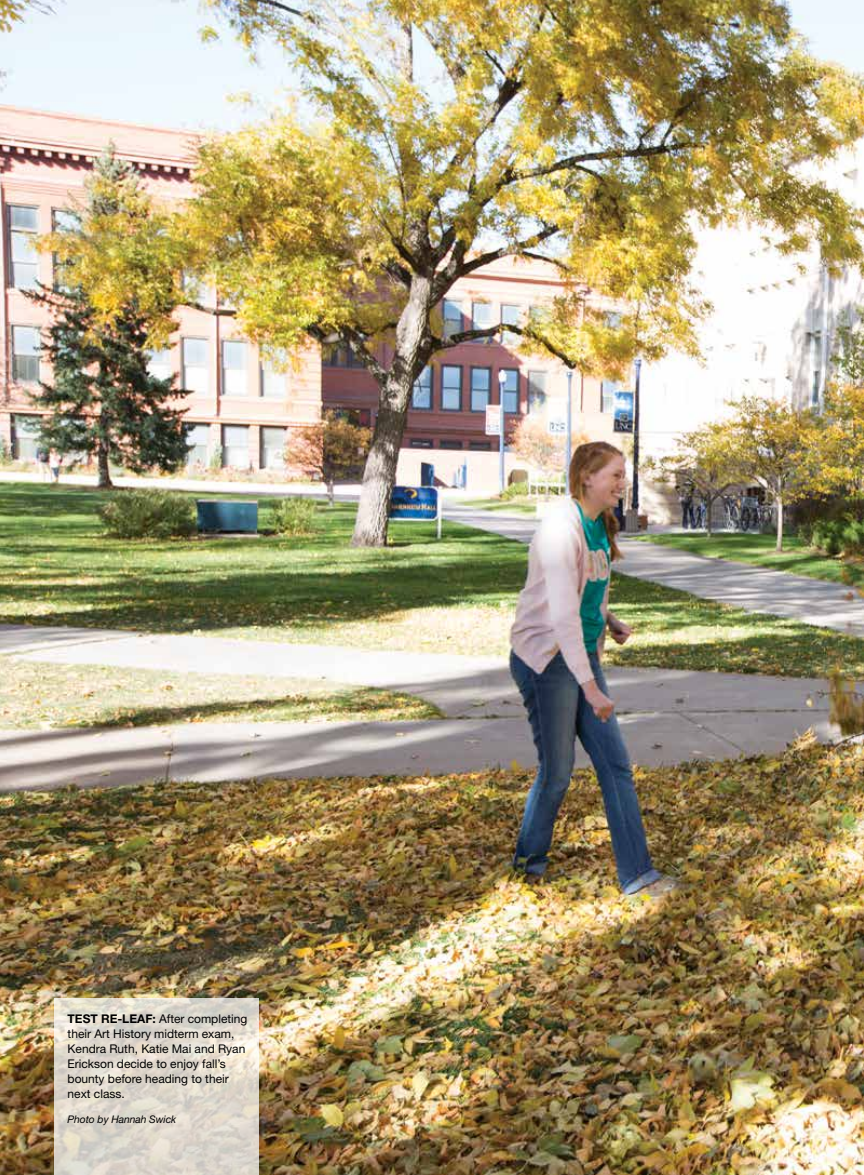
<style>
.page{position:relative;width:864px;height:1175px;background:#fff}
.page>*{position:absolute;margin:0;border:0;box-sizing:border-box;transform-origin:0 0}
.t1{font:12px/15px "Helvetica Neue LT Std";color:#000}
.t2{font:700 12px "Helvetica Neue LT Std";color:#000}
.t3{font:italic 10.5px "Helvetica Neue LT Std";letter-spacing:-.01em;color:#000}
.s1{font-weight:700}
</style>
<div class="page">
<img style="left:0;top:0;width:864px;height:1174px">
<svg style="left:54px;top:998px;width:204px;height:176px;background:#ded8cd"></svg>
<p class="t2" style="left:68px;top:1011px;width:9px">TEST</p>
<p class="t2" style="left:101px;top:1011px;width:37px">RE-LEAF</p>
<p class="t1" style="left:68px;top:1010px;width:181px;text-indent:85px"><span class="s1">:</span> After completing their Art History midterm exam,<br>Kendra Ruth, Katie Mai and Ryan<br>Erickson decide to enjoy fall’s bounty before heading to their next class.</p>
<p class="t3" style="left:68px;top:1113px;width:110px">Photo by Hannah Swick</p>
</div>
